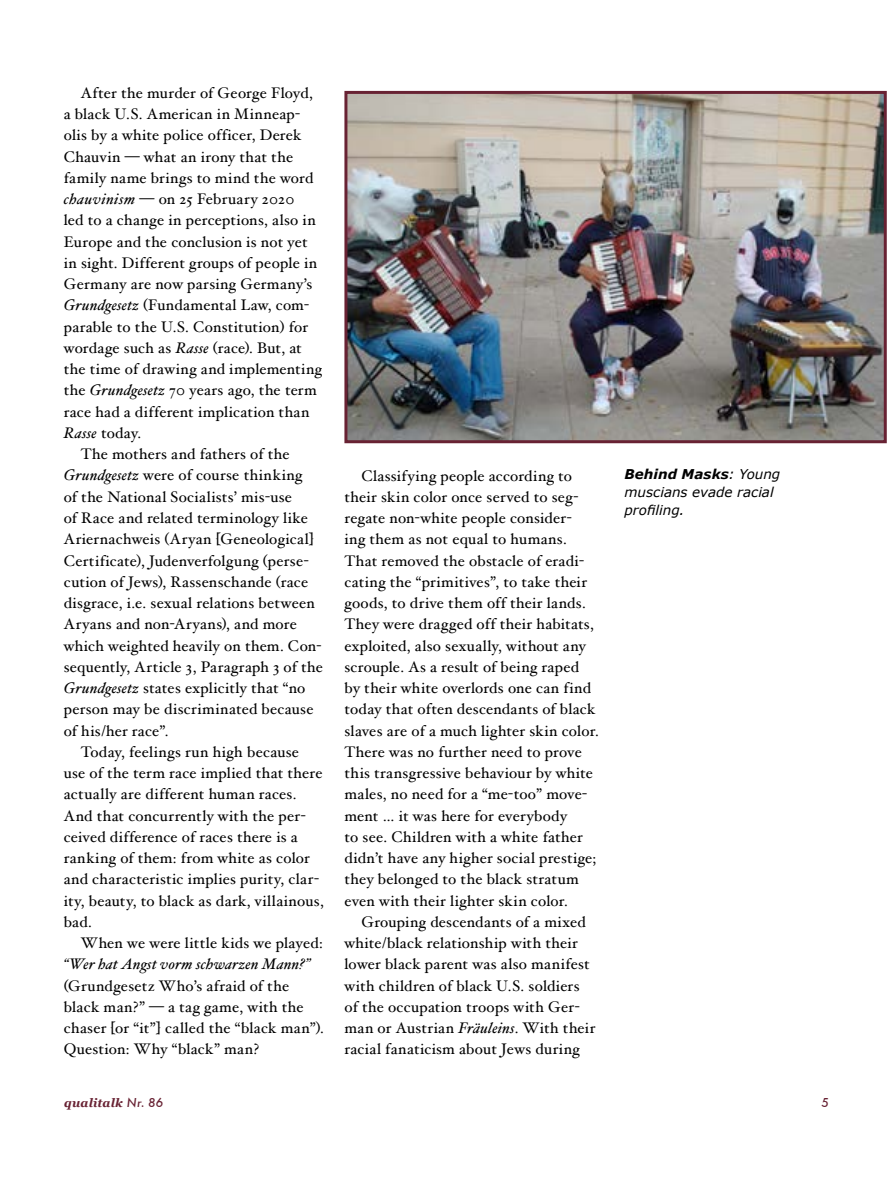
<style>
.page{position:relative;width:893px;height:1191px;background:#fff}
.page>*{position:absolute;margin:0;border:0;box-sizing:border-box;transform-origin:0 0}
.t1{font:15.3px/21.3px "Hoefler Text";letter-spacing:.015em;color:#000}
.t2{font:italic 15.3px "Hoefler Text";letter-spacing:.015em;color:#000}
.t3{font:italic 13.5px/18px "Verdana";color:#000}
.t4{font:italic 700 12px "Georgia";letter-spacing:.015em;color:#682233}
.t5{font:italic 500 12px "Futura";color:#682233}
.s1{font-style:italic}
.s2{font-weight:700}
.s3{font-family:"Futura";font-weight:500}
</style>
<div class="page">
<img style="left:348px;top:95px;width:535px;height:344px">
<div style="left:344px;top:91px;width:543px;height:352px;border:3px solid #682233"></div>
<p class="t1" style="left:81px;top:82px;width:234px">After the murder of George Floyd,</p>
<p class="t1" style="left:64px;top:103px;width:238px">a black U.S. American in Minneap-</p>
<p class="t1" style="left:64px;top:124px;width:239px">olis by a white police officer, Derek</p>
<p class="t1" style="left:64px;top:146px;width:231px">Chauvin — what an irony that the</p>
<p class="t1" style="left:64px;top:167px;width:251px">family name brings to mind the word</p>
<p class="t1" style="left:64px;top:188px;width:232px"><span class="s1">chauvinism</span> — on 25 February 2020</p>
<p class="t1" style="left:64px;top:209px;width:253px">led to a change in perceptions, also in</p>
<p class="t1" style="left:64px;top:231px;width:245px">Europe and the conclusion is not yet</p>
<p class="t1" style="left:64px;top:252px;width:255px">in sight. Different groups of people in</p>
<p class="t1" style="left:64px;top:273px;width:250px">Germany are now parsing Germany’s</p>
<p class="t1" style="left:64px;top:294px;width:247px"><span class="s1">Grundgesetz</span> (Fundamental Law, com-</p>
<p class="t1" style="left:64px;top:316px;width:246px">parable to the U.S. Constitution) for</p>
<p class="t1" style="left:64px;top:337px;width:240px">wordage such as <span class="s1">Rasse</span> (race). But, at</p>
<p class="t1" style="left:64px;top:358px;width:260px">the time of drawing and implementing</p>
<p class="t1" style="left:64px;top:379px;width:255px">the <span class="s1">Grundgesetz</span> 70 years ago, the term</p>
<p class="t1" style="left:64px;top:401px;width:247px">race had a different implication than</p>
<p class="t1" style="left:64px;top:422px;width:79px"><span class="s1">Rasse</span> today.</p>
<p class="t1" style="left:81px;top:443px;width:210px">The mothers and fathers of the</p>
<p class="t1" style="left:64px;top:464px;width:240px"><span class="s1">Grundgesetz</span> were of course thinking</p>
<p class="t1" style="left:64px;top:486px;width:230px">of the National Socialists’ mis-use</p>
<p class="t1" style="left:64px;top:507px;width:246px">of Race and related terminology like</p>
<p class="t1" style="left:64px;top:528px;width:252px">Ariernachweis (Aryan [Geneological]</p>
<p class="t1" style="left:64px;top:549px;width:246px">Certificate), Judenverfolgung (perse-</p>
<p class="t1" style="left:64px;top:571px;width:246px">cution of Jews), Rassenschande (race</p>
<p class="t1" style="left:64px;top:592px;width:253px">disgrace, i.e. sexual relations between</p>
<p class="t1" style="left:64px;top:613px;width:235px">Aryans and non-Aryans), and more</p>
<p class="t1" style="left:64px;top:634px;width:259px">which weighted heavily on them. Con-</p>
<p class="t1" style="left:64px;top:656px;width:261px">sequently, Article 3, Paragraph 3 of the</p>
<p class="t1" style="left:64px;top:677px;width:243px"><span class="s1">Grundgesetz</span> states explicitly that “no</p>
<p class="t1" style="left:64px;top:698px;width:251px">person may be discriminated because</p>
<p class="t1" style="left:64px;top:719px;width:106px">of his/her race”.</p>
<p class="t1" style="left:81px;top:741px;width:220px">Today, feelings run high because</p>
<p class="t1" style="left:64px;top:762px;width:260px">use of the term race implied that there</p>
<p class="t1" style="left:64px;top:783px;width:234px">actually are different human races.</p>
<p class="t1" style="left:64px;top:804px;width:243px">And that concurrently with the per-</p>
<p class="t1" style="left:64px;top:826px;width:235px">ceived difference of races there is a</p>
<p class="t1" style="left:64px;top:847px;width:248px">ranking of them: from white as color</p>
<p class="t1" style="left:64px;top:868px;width:257px">and characteristic implies purity, clar-</p>
<p class="t1" style="left:64px;top:889px;width:261px">ity, beauty, to black as dark, villainous,</p>
<p class="t1" style="left:64px;top:911px;width:30px">bad.</p>
<p class="t1" style="left:81px;top:932px;width:244px">When we were little kids we played:</p>
<p class="t2" style="left:64px;top:955px;width:248px">“Wer hat Angst vorm schwarzen Mann?”</p>
<p class="t1" style="left:64px;top:974px;width:262px">(Grundgesetz Who’s afraid of the black man?” — a tag game, with the chaser [or “it”] called the “black man”).<br>Question: Why “black” man?</p>
<p class="t1" style="left:344px;top:464px;width:256px;text-indent:17px">Classifying people according to their skin color once served to seg&shy;regate non-white people consider-<br>ing them as not equal to humans.<br>That removed the obstacle of eradi&shy;cating the “primitives”, to take their goods, to drive them off their lands.<br>They were dragged off their habitats, exploited, also sexually, without any scrouple. As a result of being raped<br>by their white overlords one can find today that often descendants of black slaves are of a much lighter skin color.<br>There was no further need to prove this transgressive behaviour by white males, no need for a “me-too” move&shy;ment … it was here for everybody<br>to see. Children with a white father didn’t have any higher social prestige; they belonged to the black stratum even with their lighter skin color.</p>
<p class="t1" style="left:344px;top:911px;width:252px;text-indent:17px">Grouping descendants of a mixed white/black relationship with their lower black parent was also manifest with children of black U.S. soldiers of the occupation troops with Ger&shy;man or Austrian <span class="s1">Fräuleins</span>. With their racial fanaticism about Jews during</p>
<p class="t3" style="left:624px;top:465px;width:157px"><span class="s2">Behind Masks</span>: Young muscians evade racial profiling.</p>
<p class="t4" style="left:64px;top:1095px;width:101px">qualitalk <span class="s3">Nr. 86</span></p>
<p class="t5" style="left:821px;top:1094px;width:9px">5</p>
</div>
